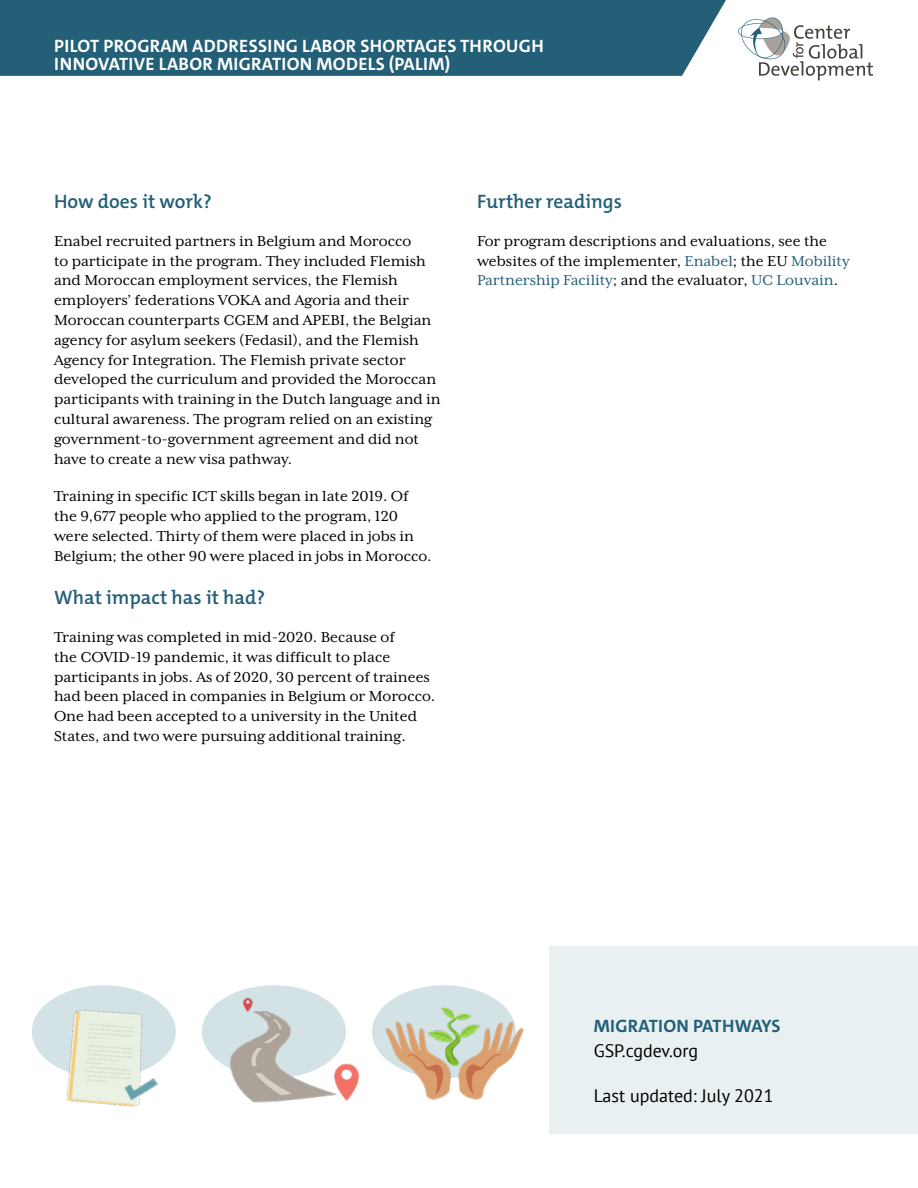
<style>
.page{position:relative;width:918px;height:1188px;background:#fff}
.page>*{position:absolute;margin:0;border:0;box-sizing:border-box;transform-origin:0 0}
.Section_header{font:600 19.5px "The Mix C4 s";color:#235f77}
.Box_info{font:700 18px/18px "The Mix C4 s";letter-spacing:.02em;color:#fff}
.Box_category{font:18px "PT Sans";color:#000}
.Box_info-2{font:700 18px "The Mix C4 s";letter-spacing:.02em;color:#235f77}
.t1{font:16.5px/19.8px "Mrs Eaves XL Serif OT";color:#000}
.s1{color:#235f77}
</style>
<div class="page">
<div style="left:549px;top:946px;width:369px;height:188px;background:#e9f0f1"></div>
<div style="left:0;top:0;width:726px;height:76px;background:#235f77"></div>
<svg style="left:738px;top:17px;width:135px;height:63px"></svg>
<div style="left:202px;top:985px;width:144px;height:93px;background:#d3e2e5;border-radius:50%"></div>
<div style="left:372px;top:985px;width:144px;height:93px;background:#d3e2e5;border-radius:50%"></div>
<img style="left:382px;top:985px;width:142px;height:115px">
<img style="left:32px;top:985px;width:171px;height:122px">
<img style="left:212px;top:985px;width:148px;height:118px">
<p class="Box_info" style="left:54px;top:37px;width:491px">PILOT PROGRAM ADDRESSING LABOR SHORTAGES THROUGH<br>INNOVATIVE LABOR MIGRATION MODELS (PALIM)</p>
<p class="Section_header" style="left:54px;top:189px;width:159px">How does it work?</p>
<p class="t1" style="left:54px;top:231px;width:388px">Enabel recruited partners in Belgium and Morocco<br>to participate in the program. They included Flemish and Moroccan employment services, the Flemish employers’ federations VOKA and Agoria and their Moroccan counterparts CGEM and APEBI, the Belgian agency for asylum seekers (Fedasil), and the Flemish Agency for Integration. The Flemish private sector developed the curriculum and provided the Moroccan participants with training in the Dutch language and in cultural awareness. The program relied on an existing government-to-government agreement and did not have to create a new visa pathway.</p>
<p class="t1" style="left:54px;top:487px;width:379px">Training in specific ICT skills began in late 2019. Of the 9,677 people who applied to the program, 120 were selected. Thirty of them were placed in jobs in Belgium; the other 90 were placed in jobs in Morocco.</p>
<p class="Section_header" style="left:54px;top:585px;width:213px">What impact has it had?</p>
<p class="t1" style="left:54px;top:627px;width:383px">Training was completed in mid-2020. Because of<br>the COVID-19 pandemic, it was difficult to place participants in jobs. As of 2020, 30 percent of trainees had been placed in companies in Belgium or Morocco.<br>One had been accepted to a university in the United States, and two were pursuing additional training.</p>
<p class="Section_header" style="left:477px;top:189px;width:147px">Further readings</p>
<p class="t1" style="left:477px;top:231px;width:374px">For program descriptions and evaluations, see the websites of the implementer, <span class="s1">Enabel</span>; the EU <span class="s1">Mobility<br>Partnership Facility</span>; and the evaluator, <span class="s1">UC Louvain</span>.</p>
<p class="Box_info-2" style="left:594px;top:1014px;width:188px">MIGRATION PATHWAYS</p>
<p class="Box_category" style="left:594px;top:1039px;width:106px">GSP.cgdev.org</p>
<p class="Box_category" style="left:594px;top:1084px;width:181px">Last updated: July 2021</p>
</div>
